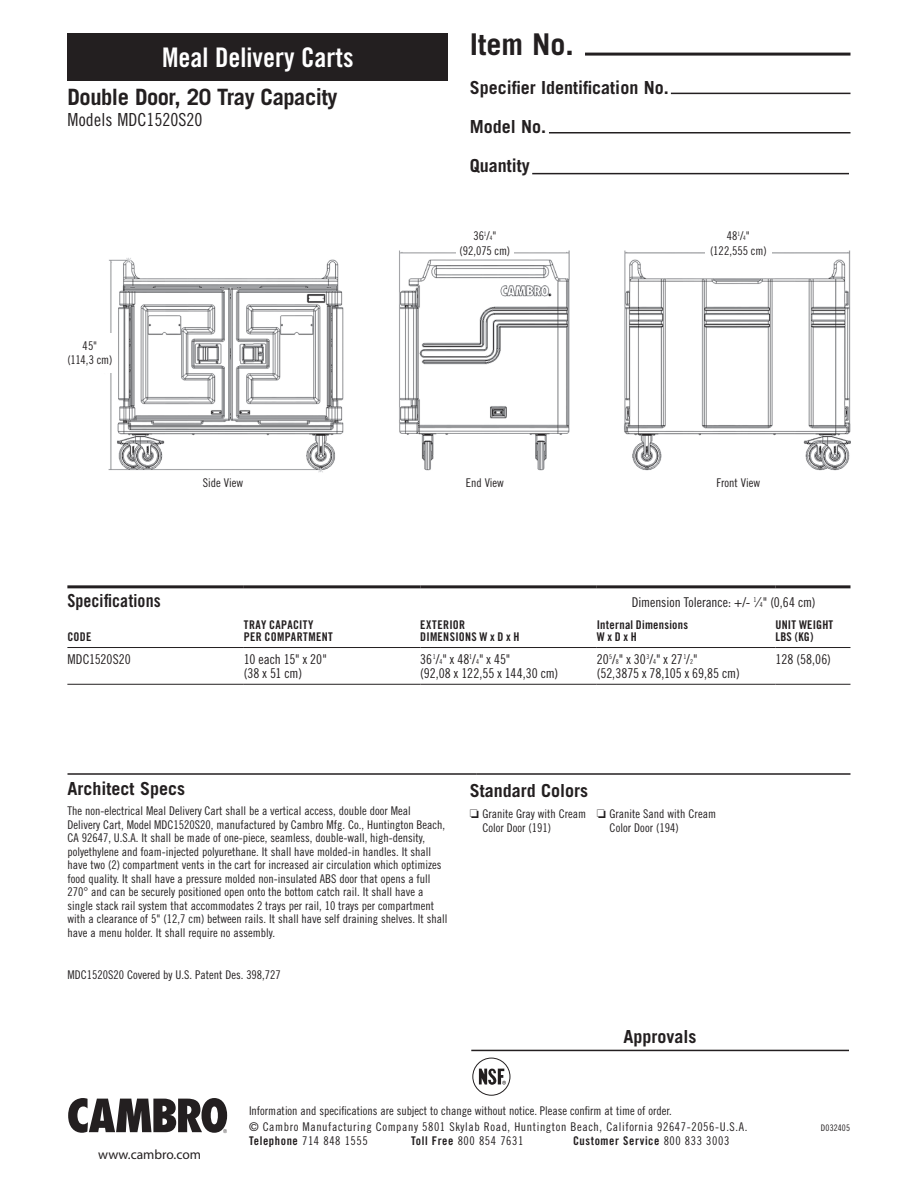
<style>
.page{position:relative;width:918px;height:1188px;background:#fff}
.page>*{position:absolute;margin:0;border:0;box-sizing:border-box;transform-origin:0 0}
.t1{font:700 30px "Trade Gothic LT Std";color:#231f20}
.t2{font:27px "Trade Gothic LT Std Bd Cn 20";color:#fff}
.t3{font:700 22.5px "Trade Gothic LT Std";letter-spacing:-.02em;color:#231f20}
.t4{font:700 18px/39px "Trade Gothic LT Std";color:#231f20}
.t5{font:18px "Trade Gothic LT Std Cn 18";color:#231f20}
.t6{font:18px "Trade Gothic LT Std Bd Cn 20";letter-spacing:.005em;color:#231f20}
.t7{font:13.5px/13.5px "Trade Gothic LT Std Cn 18";color:#231f20}
.t8{font:13.5px "Myriad Pro";color:#231f20}
.t9{font:12px/13.5px "Trade Gothic LT Std Cn 18";color:#231f20}
.t10{font:12px/12px "Trade Gothic LT Std Bd Cn 20";letter-spacing:.025em;color:#231f20}
.t11{font:12px "Trade Gothic LT Std Cn 18";letter-spacing:.05em;color:#231f20}
.t12{font:12px "Trade Gothic LT Std Bd Cn 20";letter-spacing:.05em;color:#231f20}
.t13{font:9px "Trade Gothic LT Std Cn 18";letter-spacing:.02em;color:#231f20}
.s1{font-size:6px}
.s2{font-size:6.75px}
.s3{font-family:"Trade Gothic LT Std Bd Cn 20"}
.s4{font-family:"Trade Gothic LT Std Cn 18"}
</style>
<div class="page">
<div style="left:473px;top:1058px;width:37px;height:38px;border:1px solid #231f20;border-radius:50%"></div>
<svg style="left:479px;top:1069px;width:27px;height:16px"></svg>
<img style="left:108px;top:258px;width:236px;height:215px">
<img style="left:399px;top:250px;width:171px;height:221px">
<img style="left:624px;top:250px;width:227px;height:221px">
<hr style="left:471px;top:1050px;width:378px;height:1px;background:#231f20">
<hr style="left:585px;top:53px;width:266px;height:3px;background:#231f20">
<hr style="left:671px;top:93px;width:180px;height:1px;background:#231f20">
<hr style="left:549px;top:132px;width:301px;height:2px;background:#231f20">
<hr style="left:532px;top:173px;width:317px;height:1px;background:#231f20">
<svg style="left:68px;top:1098px;width:159px;height:35px"></svg>
<hr style="left:68px;top:773px;width:409px;height:2px;background:#231f20">
<hr style="left:477px;top:773px;width:373px;height:2px;background:#231f20">
<div style="left:68px;top:33px;width:380px;height:48px;background:#231f20"></div>
<hr style="left:67px;top:585px;width:177px;height:3px;background:#231f20">
<hr style="left:244px;top:585px;width:176px;height:3px;background:#231f20">
<hr style="left:420px;top:585px;width:177px;height:3px;background:#231f20">
<hr style="left:597px;top:585px;width:179px;height:3px;background:#231f20">
<hr style="left:776px;top:585px;width:75px;height:3px;background:#231f20">
<hr style="left:67px;top:647px;width:177px;height:1px;background:#231f20">
<hr style="left:244px;top:647px;width:176px;height:1px;background:#231f20">
<hr style="left:420px;top:647px;width:177px;height:1px;background:#231f20">
<hr style="left:597px;top:647px;width:179px;height:1px;background:#231f20">
<hr style="left:776px;top:647px;width:75px;height:1px;background:#231f20">
<hr style="left:67px;top:684px;width:177px;height:1px;background:#231f20">
<hr style="left:244px;top:684px;width:176px;height:1px;background:#231f20">
<hr style="left:420px;top:684px;width:177px;height:1px;background:#231f20">
<hr style="left:597px;top:684px;width:179px;height:1px;background:#231f20">
<hr style="left:776px;top:684px;width:75px;height:1px;background:#231f20">
<div style="left:66px;top:333px;width:48px;height:39px;background:#fff"></div>
<div style="left:456px;top:228px;width:58px;height:30px;background:#fff"></div>
<div style="left:705px;top:228px;width:67px;height:30px;background:#fff"></div>
<h2 class="t2" style="left:162px;top:41px;width:193px">Meal Delivery Carts</h2>
<h3 class="t3" style="left:68px;top:83px;width:272px">Double Door, 20 Tray Capacity</h3>
<h3 class="t5" style="left:68px;top:109px;width:136px">Models MDC1520S20</h3>
<p class="t9" style="left:67px;top:338px;width:46px;line-height:14.4px;text-align:center">45"<br>(114,3 cm)</p>
<h1 class="t1" style="left:470px;top:26px;width:106px">Item No.</h1>
<h3 class="t4" style="left:470px;top:68px;width:201px">Specifier Identification No.<br>Model No.<br>Quantity</h3>
<p class="t9" style="left:459px;top:229px;width:52px;line-height:14.4px;text-align:center">36<sup>1</sup>/<span class="s1">4</span>" (92,075 cm)</p>
<p class="t9" style="left:710px;top:229px;width:58px;line-height:14.4px;text-align:center">48<sup>1</sup>/<span class="s1">4</span>" (122,555 cm)</p>
<p class="t9" style="left:203px;top:476px;width:42px">Side View</p>
<p class="t9" style="left:466px;top:476px;width:40px">End View</p>
<p class="t9" style="left:717px;top:476px;width:45px">Front View</p>
<h3 class="t6" style="left:67px;top:589px;width:95px">Specifications</h3>
<p class="t7" style="left:632px;top:595px;width:185px">Dimension Tolerance: +/- <sup>1</sup>⁄<span class="s2">4</span>" (0,64 cm)</p>
<p class="t10" style="left:67px;top:630px;width:26px">CODE</p>
<p class="t10" style="left:244px;top:618px;width:91px">TRAY CAPACITY<br>PER COMPARTMENT</p>
<p class="t10" style="left:420px;top:618px;width:101px">EXTERIOR<br>DIMENSIONS W x D x H</p>
<p class="t10" style="left:597px;top:618px;width:93px">Internal Dimensions<br>W x D x H</p>
<p class="t10" style="left:776px;top:618px;width:59px">UNIT WEIGHT<br>LBS (KG)</p>
<p class="t7" style="left:67px;top:652px;width:65px">MDC1520S20</p>
<p class="t7" style="left:244px;top:652px;width:84px">10 each 15" x 20" (38 x 51 cm)</p>
<p class="t7" style="left:420px;top:652px;width:140px">36<sup>1</sup>/<span class="s2">4</span>" x 48<sup>1</sup>/<span class="s2">4</span>" x 45"<br>(92,08 x 122,55 x 144,30 cm)</p>
<p class="t7" style="left:597px;top:652px;width:145px">20<sup>5</sup>/<span class="s2">8</span>" x 30<sup>3</sup>/<span class="s2">4</span>" x 27<sup>1</sup>/<span class="s2">2</span>" (52,3875 x 78,105 x 69,85 cm)</p>
<p class="t7" style="left:776px;top:652px;width:57px">128 (58,06)</p>
<h3 class="t4" style="left:68px;top:769px;width:119px">Architect Specs</h3>
<p class="t9" style="left:68px;top:804px;width:382px">The non-electrical Meal Delivery Cart shall be a vertical access, double door Meal<br>Delivery Cart, Model MDC1520S20, manufactured by Cambro Mfg. Co., Huntington Beach, CA 92647, U.S.A. It shall be made of one-piece, seamless, double-wall, high-density, polyethylene and foam-injected polyurethane. It shall have molded-in handles. It shall have two (2) compartment vents in the cart for increased air circulation which optimizes food quality. It shall have a pressure molded non-insulated ABS door that opens a full 270° and can be securely positioned open onto the bottom catch rail. It shall have a single stack rail system that accommodates 2 trays per rail, 10 trays per compartment with a clearance of 5" (12,7 cm) between rails. It shall have self draining shelves. It shall have a menu holder. It shall require no assembly.</p>
<p class="t9" style="left:68px;top:968px;width:215px">MDC1520S20 Covered by U.S. Patent Des. 398,727</p>
<h3 class="t4" style="left:470px;top:771px;width:120px">Standard Colors</h3>
<p class="t9" style="left:483px;top:807px;width:105px;text-indent:-13px">❏ Granite Gray with Cream<br>Color Door (191)</p>
<p class="t9" style="left:610px;top:807px;width:108px;text-indent:-13px">❏ Granite Sand with Cream<br>Color Door (194)</p>
<h3 class="t4" style="left:624px;top:1017px;width:74px">Approvals</h3>
<p class="t8" style="left:98px;top:1146px;width:104px">www.cambro.com</p>
<p class="t9" style="left:249px;top:1103px;width:500px;line-height:15.6px">Information and specifications are subject to change without notice. Please confirm at time of order.<br>© Cambro Manufacturing Company 5801 Skylab Road, Huntington Beach, California 92647-2056-U.S.A.</p>
<p class="t11" style="left:249px;top:1134px;width:120px"><span class="s3">Telephone</span> 714 848 1555</p>
<p class="t11" style="left:411px;top:1134px;width:114px"><span class="s3">Toll Free</span> 800 854 7631</p>
<p class="t12" style="left:573px;top:1133px;width:158px">Customer Service <span class="s4">800 833 3003</span></p>
<p class="t13" style="left:821px;top:1122px;width:31px">D032405</p>
</div>
